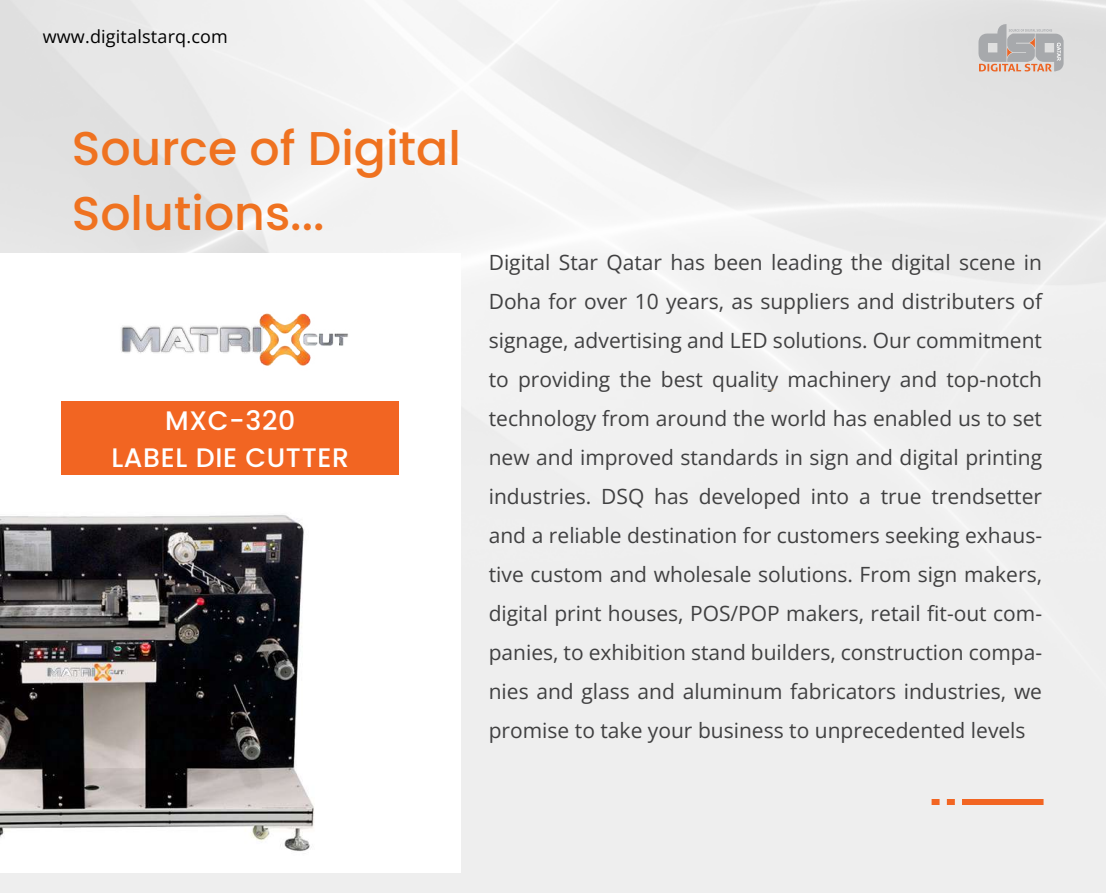
<style>
.page{position:relative;width:1106px;height:893px;background:#fff}
.page>*{position:absolute;margin:0;border:0;box-sizing:border-box;transform-origin:0 0}
.t1{font:500 47.4px/65.1px "Poppins";color:#ef7220}
.t2{font:500 26.7px/36.3px "Poppins";letter-spacing:.025em;color:#fff;text-align:center}
.t3{font:21px/39px "Open Sans";color:#404041;text-align:justify}
.t4{font:18px "Open Sans";letter-spacing:.01em;color:#000}
</style>
<div class="page">
<img style="left:0;top:0;width:1106px;height:893px">
<svg style="left:978px;top:23px;width:85px;height:49px"></svg>
<img style="left:761px;top:388px;width:16px;height:4px">
<div style="left:0;top:254px;width:460px;height:619px;background:#fff"></div>
<img style="left:121px;top:313px;width:227px;height:53px">
<div style="left:61px;top:401px;width:338px;height:74px;background:#f26522"></div>
<div style="left:962px;top:799px;width:81px;height:6px;background:#f26522"></div>
<div style="left:946px;top:799px;width:8px;height:6px;background:#f26522"></div>
<div style="left:931px;top:799px;width:8px;height:6px;background:#f26522"></div>
<img style="left:0;top:515px;width:314px;height:337px">
<p class="t4" style="left:43px;top:24px;width:187px">www.digitalstarq.com</p>
<h1 class="t1" style="left:72px;top:116px;width:390px">Source of Digital<br>Solutions...</h1>
<p class="t2" style="left:111px;top:403px;width:239px">MXC-320<br>LABEL DIE CUTTER</p>
<p class="t3" style="left:489px;top:242px;width:555px">Digital Star Qatar has been leading the digital scene in Doha for over 10 years, as suppliers and distributers of signage, advertising and LED solutions. Our commitment to providing the best quality machinery and top-notch technology from around the world has enabled us to set new and improved standards in sign and digital printing industries. DSQ has developed into a true trendsetter and a reliable destination for customers seeking exhaus&shy;tive custom and wholesale solutions. From sign makers, digital print houses, POS/POP makers, retail fit-out com&shy;panies, to exhibition stand builders, construction compa&shy;nies and glass and aluminum fabricators industries, we promise to take your business to unprecedented levels</p>
</div>
